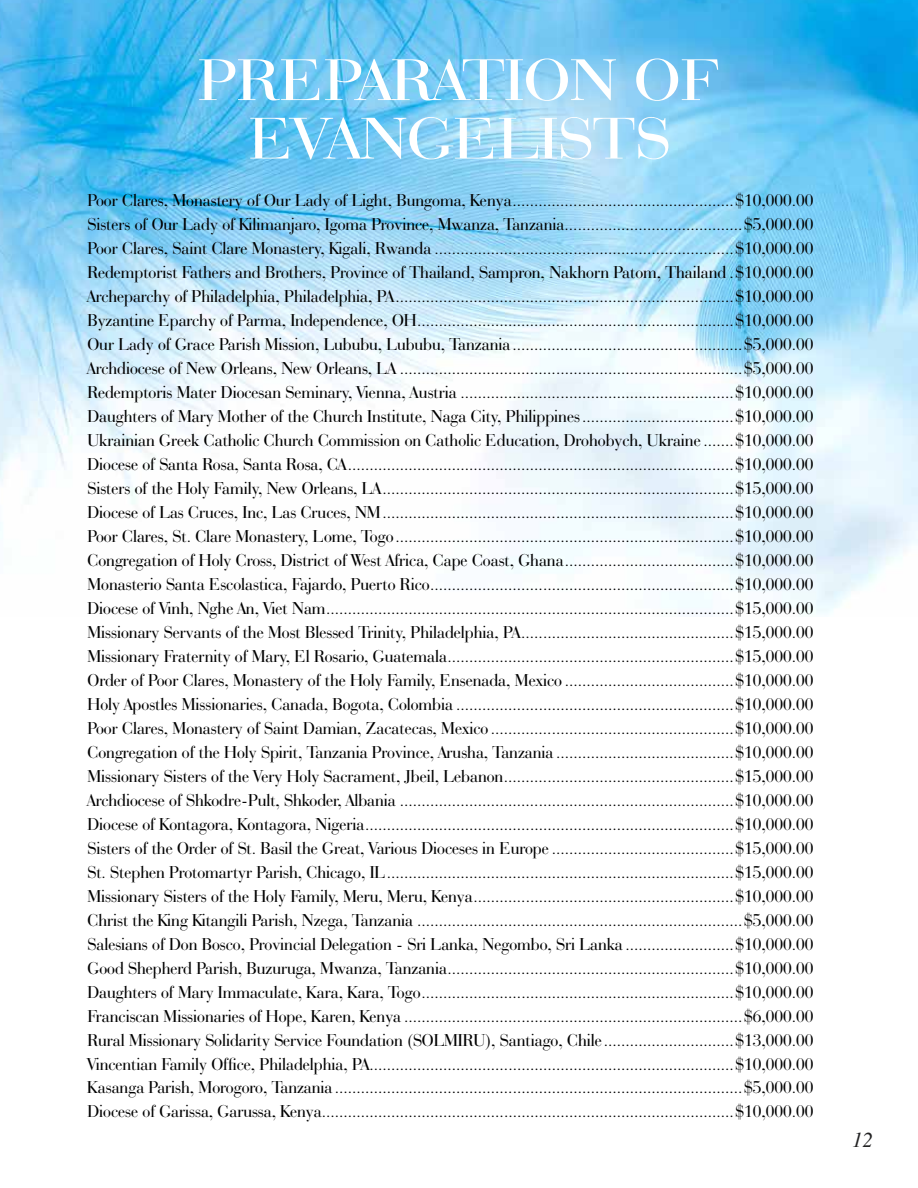
<style>
.page{position:relative;width:918px;height:1188px;background:#fff}
.page>*{position:absolute;margin:0;border:0;box-sizing:border-box;transform-origin:0 0}
.t1{font:61.5px/58.5px "Bauer Bodoni BT";color:#fff;text-align:center;scale:1.15 1}
.t2{font:italic 21px "Times";color:#222223}
.t3{font:18px/24px "Bauer Bodoni BT";color:#000;text-align:justify}
</style>
<div class="page">
<img style="left:0;top:0;width:918px;height:614px">
<h1 class="t1" style="left:198px;top:50px;width:456px">PREPARATION OF<br>EVANGELISTS</h1>
<p class="t3" style="left:87px;top:188px;width:728px">Poor Clares, Monastery of Our Lady of Light, Bungoma, Kenya...................................................$10,000.00<br>Sisters of Our Lady of Kilimanjaro, Igoma Province, Mwanza, Tanzania.........................................$5,000.00<br>Poor Clares, Saint Clare Monastery, Kigali, Rwanda .....................................................................$10,000.00<br>Redemptorist Fathers and Brothers, Province of Thailand, Sampron, Nakhorn Patom, Thailand .$10,000.00<br>Archeparchy of Philadelphia, Philadelphia, PA..............................................................................$10,000.00<br>Byzantine Eparchy of Parma, Independence, OH.........................................................................$10,000.00<br>Our Lady of Grace Parish Mission, Lububu, Lububu, Tanzania .....................................................$5,000.00<br>Archdiocese of New Orleans, New Orleans, LA ...............................................................................$5,000.00<br>Redemptoris Mater Diocesan Seminary, Vienna, Austria ...............................................................$10,000.00<br>Daughters of Mary Mother of the Church Institute, Naga City, Philippines...................................$10,000.00<br>Ukrainian Greek Catholic Church Commission on Catholic Education, Drohobych, Ukraine.......$10,000.00<br>Diocese of Santa Rosa, Santa Rosa, CA.........................................................................................$10,000.00<br>Sisters of the Holy Family, New Orleans, LA.................................................................................$15,000.00<br>Diocese of Las Cruces, Inc, Las Cruces, NM.................................................................................$10,000.00<br>Poor Clares, St. Clare Monastery, Lome, Togo ..............................................................................$10,000.00<br>Congregation of Holy Cross, District of West Africa, Cape Coast, Ghana.......................................$10,000.00<br>Monasterio Santa Escolastica, Fajardo, Puerto Rico......................................................................$10,000.00<br>Diocese of Vinh, Nghe An, Viet Nam..............................................................................................$15,000.00<br>Missionary Servants of the Most Blessed Trinity, Philadelphia, PA.................................................$15,000.00<br>Missionary Fraternity of Mary, El Rosario, Guatemala..................................................................$15,000.00<br>Order of Poor Clares, Monastery of the Holy Family, Ensenada, Mexico .......................................$10,000.00<br>Holy Apostles Missionaries, Canada, Bogota, Colombia ................................................................$10,000.00<br>Poor Clares, Monastery of Saint Damian, Zacatecas, Mexico ........................................................$10,000.00<br>Congregation of the Holy Spirit, Tanzania Province, Arusha, Tanzania .........................................$10,000.00<br>Missionary Sisters of the Very Holy Sacrament, Jbeil, Lebanon.....................................................$15,000.00<br>Archdiocese of Shkodre-Pult, Shkoder, Albania .............................................................................$10,000.00<br>Diocese of Kontagora, Kontagora, Nigeria.....................................................................................$10,000.00<br>Sisters of the Order of St. Basil the Great, Various Dioceses in Europe ..........................................$15,000.00<br>St. Stephen Protomartyr Parish, Chicago, IL................................................................................$15,000.00<br>Missionary Sisters of the Holy Family, Meru, Meru, Kenya............................................................$10,000.00<br>Christ the King Kitangili Parish, Nzega, Tanzania ...........................................................................$5,000.00<br>Salesians of Don Bosco, Provincial Delegation - Sri Lanka, Negombo, Sri Lanka .........................$10,000.00<br>Good Shepherd Parish, Buzuruga, Mwanza, Tanzania..................................................................$10,000.00<br>Daughters of Mary Immaculate, Kara, Kara, Togo........................................................................$10,000.00<br>Franciscan Missionaries of Hope, Karen, Kenya ..............................................................................$6,000.00<br>Rural Missionary Solidarity Service Foundation (SOLMIRU), Santiago, Chile..............................$13,000.00<br>Vincentian Family Office, Philadelphia, PA....................................................................................$10,000.00<br>Kasanga Parish, Morogoro, Tanzania ..............................................................................................$5,000.00<br>Diocese of Garissa, Garussa, Kenya...............................................................................................$10,000.00</p>
<p class="t2" style="left:852px;top:1121px;width:22px">12</p>
</div>
